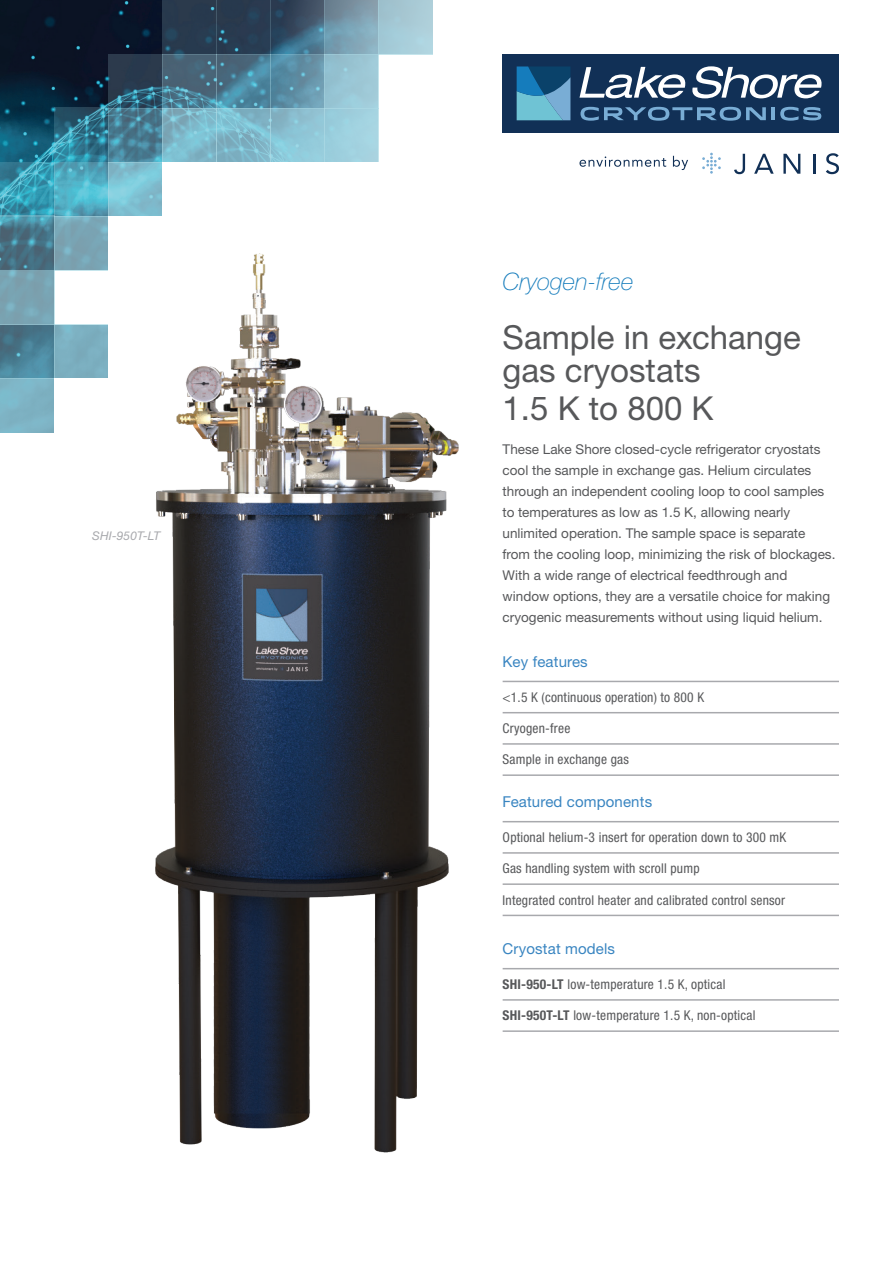
<style>
.page{position:relative;width:893px;height:1263px;background:#fff}
.page>*{position:absolute;margin:0;border:0;box-sizing:border-box;transform-origin:0 0}
.Front_page_title{font:33px/32.4px "Helvetica Neue LTW1 G";color:#57585a}
.Front_page_title-2{font:33px "Helvetica Neue LT Std";color:#57585a}
.Cryostat_family{font:italic 100 24px "Helvetica Neue LTW1 G";color:#157cbc}
.Subhead_2{font:15px "Helvetica Neue LTW1 G";letter-spacing:.01em;color:#3985c1}
.Body_Text{font:13.5px/21px "Helvetica Neue LTW1 G";color:#57585a}
.Lined_bullets{font:condensed 13.5px "Helvetica Neue LTW1 G";letter-spacing:.015em;color:#57585a}
.Order_info_subhead_3{font:italic 12px "Helvetica Neue LTW1 G";letter-spacing:.01em;color:#a8a9ad}
.s1{font-family:"Helvetica Neue LT Std"}
.s2{font-weight:700}
</style>
<div class="page">
<img style="left:0;top:0;width:162px;height:162px">
<svg style="left:270px;top:54px;width:54px;height:54px;background:#6092a8"></svg>
<svg style="left:270px;top:0;width:54px;height:54px;background:#395870"></svg>
<svg style="left:108px;top:54px;width:54px;height:54px;background:#2c485d"></svg>
<svg style="left:54px;top:108px;width:54px;height:54px;background:#307a91"></svg>
<svg style="left:0;top:162px;width:54px;height:54px;background:#389ab2"></svg>
<svg style="left:162px;top:0;width:54px;height:54px;background:#273b4f"></svg>
<div style="left:216px;top:0;width:54px;height:54px;background:#283a50"></div>
<svg style="left:216px;top:54px;width:54px;height:54px;background:#4c8198"></svg>
<svg style="left:162px;top:54px;width:54px;height:54px;background:#4b7185"></svg>
<svg style="left:108px;top:162px;width:54px;height:54px;background:#7fc2d3"></svg>
<svg style="left:54px;top:216px;width:54px;height:54px;background:#7aa6b6"></svg>
<div style="left:378px;top:0;width:54px;height:54px;background:#a7cbd7"></div>
<svg style="left:162px;top:108px;width:54px;height:54px;background:#7eb9ca"></svg>
<svg style="left:108px;top:108px;width:54px;height:54px;background:#4a8197"></svg>
<svg style="left:54px;top:162px;width:54px;height:54px;background:#52afc4"></svg>
<svg style="left:0;top:216px;width:54px;height:54px;background:#49788a"></svg>
<svg style="left:0;top:324px;width:54px;height:54px;background:#4b7f94"></svg>
<div style="left:0;top:378px;width:54px;height:54px;background:#7eb4c5"></div>
<svg style="left:216px;top:108px;width:54px;height:54px;background:#80b9cb"></svg>
<svg style="left:270px;top:108px;width:54px;height:54px;background:#8dc4d5"></svg>
<div style="left:324px;top:108px;width:54px;height:54px;background:#a0d1df"></div>
<div style="left:0;top:270px;width:54px;height:54px;background:#7aa3b1"></div>
<div style="left:54px;top:324px;width:54px;height:54px;background:#7cafc0"></div>
<div style="left:324px;top:54px;width:54px;height:54px;background:#9ac6d5"></div>
<svg style="left:324px;top:0;width:54px;height:54px;background:#7b9daf"></svg>
<div style="left:503px;top:54px;width:336px;height:79px;background:#113056"></div>
<svg style="left:517px;top:66px;width:53px;height:54px;background:#438bb0"></svg>
<svg style="left:579px;top:66px;width:243px;height:32px"></svg>
<svg style="left:580px;top:107px;width:186px;height:14px"></svg>
<svg style="left:772px;top:107px;width:49px;height:14px"></svg>
<svg style="left:734px;top:154px;width:11px;height:20px"></svg>
<svg style="left:754px;top:154px;width:20px;height:20px"></svg>
<svg style="left:783px;top:154px;width:17px;height:20px"></svg>
<hr style="left:813px;top:154px;width:2px;height:20px;background:#113056">
<svg style="left:826px;top:153px;width:13px;height:21px"></svg>
<svg style="left:579px;top:156px;width:87px;height:11px"></svg>
<svg style="left:673px;top:156px;width:15px;height:14px"></svg>
<svg style="left:702px;top:153px;width:19px;height:21px"></svg>
<hr style="left:503px;top:681px;width:336px;height:1px;background:#a8a9ad">
<hr style="left:503px;top:712px;width:336px;height:1px;background:#a8a9ad">
<hr style="left:503px;top:743px;width:336px;height:2px;background:#a8a9ad">
<hr style="left:503px;top:774px;width:336px;height:2px;background:#a8a9ad">
<hr style="left:503px;top:821px;width:336px;height:1px;background:#a8a9ad">
<hr style="left:503px;top:852px;width:336px;height:2px;background:#a8a9ad">
<hr style="left:503px;top:883px;width:336px;height:2px;background:#a8a9ad">
<hr style="left:503px;top:915px;width:336px;height:1px;background:#a8a9ad">
<hr style="left:503px;top:968px;width:336px;height:1px;background:#a8a9ad">
<hr style="left:503px;top:999px;width:336px;height:2px;background:#a8a9ad">
<hr style="left:503px;top:1030px;width:336px;height:2px;background:#a8a9ad">
<img style="left:155px;top:253px;width:304px;height:899px">
<p class="Order_info_subhead_3" style="left:92px;top:528px;width:70px">SHI-950T-LT</p>
<p class="Cryostat_family" style="left:503px;top:267px;width:132px">Cryogen-free</p>
<p class="Front_page_title" style="left:503px;top:321px;width:300px">Sample in exchange gas <span class="s1">cryostats</span></p>
<p class="Front_page_title-2" style="left:503px;top:388px;width:212px">1.5 K to 800 K</p>
<p class="Body_Text" style="left:503px;top:439px;width:334px">These Lake Shore closed-cycle refrigerator cryostats cool the sample in exchange gas. Helium circulates through an independent cooling loop to cool samples to temperatures as low as 1.5 K, allowing nearly unlimited operation. The sample space is separate from the cooling loop, minimizing the risk of blockages.<br>With a wide range of electrical feedthrough and window options, they are a versatile choice for making cryogenic measurements without using liquid helium.</p>
<p class="Subhead_2" style="left:503px;top:653px;width:87px">Key features</p>
<p class="Lined_bullets" style="left:503px;top:689px;width:203px">&lt;1.5 K (continuous operation) to 800 K</p>
<p class="Lined_bullets" style="left:503px;top:720px;width:69px">Cryogen-free</p>
<p class="Lined_bullets" style="left:503px;top:752px;width:128px">Sample in exchange gas</p>
<p class="Subhead_2" style="left:503px;top:793px;width:151px">Featured components</p>
<p class="Lined_bullets" style="left:503px;top:829px;width:285px">Optional helium-3 insert for operation down to 300 mK</p>
<p class="Lined_bullets" style="left:503px;top:861px;width:198px">Gas handling system with scroll pump</p>
<p class="Lined_bullets" style="left:503px;top:892px;width:284px">Integrated control heater and calibrated control sensor</p>
<p class="Subhead_2" style="left:503px;top:940px;width:114px">Cryostat models</p>
<p class="Lined_bullets" style="left:503px;top:976px;width:224px"><span class="s2">SHI-950-LT</span> low-temperature 1.5 K, optical</p>
<p class="Lined_bullets" style="left:503px;top:1007px;width:254px"><span class="s2">SHI-950T-LT</span> low-temperature 1.5 K, non-optical</p>
</div>
